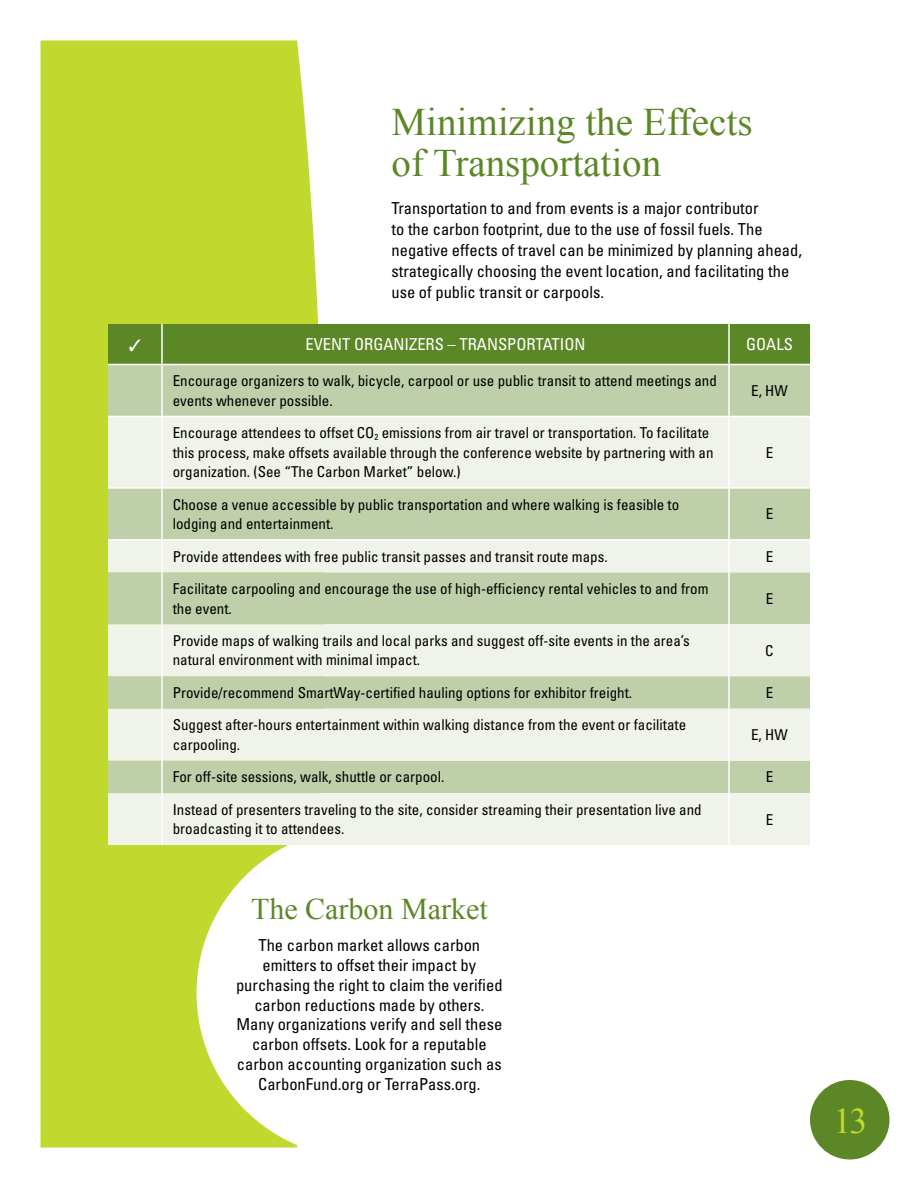
<style>
.page{position:relative;width:918px;height:1188px;background:#fff}
.page>*{position:absolute;margin:0;border:0;box-sizing:border-box;transform-origin:0 0}
.t1{font:39px/40.5px "Times New Roman";color:#5c8727}
.t2{font:36px "Times New Roman";color:#c1d82f}
.t3{font:30px "Times New Roman";color:#5c8727}
.t4{font:condensed 16.5px/19.8px "Univers LT Std";color:#000}
.t5{font:condensed 16.5px "Univers LT Std";color:#fff}
.t6{font:condensed 15px/19.5px "Univers LT Std";color:#000}
</style>
<div class="page">
<div style="left:810px;top:1080px;width:80px;height:80px;background:#5c8727;border-radius:50%"></div>
<div style="left:40px;top:40px;width:279px;height:1108px;background:#c1d82f"></div>
<div style="left:197px;top:828px;width:330px;height:330px;background:#fff;border-radius:50%"></div>
<div style="left:108px;top:365px;width:702px;height:51px;background:#becfa9"></div>
<svg style="left:108px;top:417px;width:702px;height:428px;background:#dbe4cf"></svg>
<hr style="left:108px;top:364px;width:54px;height:1px;background:#fff">
<hr style="left:162px;top:364px;width:567px;height:1px;background:#fff">
<hr style="left:108px;top:416px;width:54px;height:1px;background:#fff">
<hr style="left:162px;top:416px;width:567px;height:1px;background:#fff">
<hr style="left:161px;top:365px;width:2px;height:51px;background:#fff">
<hr style="left:728px;top:365px;width:2px;height:51px;background:#fff">
<hr style="left:161px;top:417px;width:2px;height:70px;background:#fff">
<hr style="left:728px;top:417px;width:2px;height:70px;background:#fff">
<hr style="left:161px;top:489px;width:2px;height:50px;background:#fff">
<hr style="left:728px;top:489px;width:2px;height:50px;background:#fff">
<hr style="left:161px;top:541px;width:2px;height:31px;background:#fff">
<hr style="left:728px;top:541px;width:2px;height:31px;background:#fff">
<hr style="left:161px;top:572px;width:2px;height:52px;background:#fff">
<hr style="left:728px;top:572px;width:2px;height:52px;background:#fff">
<hr style="left:161px;top:624px;width:2px;height:52px;background:#fff">
<hr style="left:728px;top:624px;width:2px;height:52px;background:#fff">
<hr style="left:161px;top:676px;width:2px;height:33px;background:#fff">
<hr style="left:728px;top:676px;width:2px;height:33px;background:#fff">
<hr style="left:161px;top:709px;width:2px;height:52px;background:#fff">
<hr style="left:728px;top:709px;width:2px;height:52px;background:#fff">
<hr style="left:161px;top:761px;width:2px;height:32px;background:#fff">
<hr style="left:728px;top:761px;width:2px;height:32px;background:#fff">
<hr style="left:161px;top:793px;width:2px;height:52px;background:#fff">
<hr style="left:728px;top:793px;width:2px;height:52px;background:#fff">
<hr style="left:108px;top:487px;width:54px;height:2px;background:#fff">
<hr style="left:162px;top:487px;width:567px;height:2px;background:#fff">
<hr style="left:729px;top:487px;width:81px;height:2px;background:#fff">
<hr style="left:108px;top:539px;width:54px;height:2px;background:#fff">
<hr style="left:162px;top:539px;width:567px;height:2px;background:#fff">
<hr style="left:729px;top:539px;width:81px;height:2px;background:#fff">
<div style="left:108px;top:324px;width:702px;height:40px;background:#5c8727"></div>
<h1 class="t1" style="left:392px;top:101px;width:363px">Minimizing the Effects of Transportation</h1>
<p class="t4" style="left:392px;top:198px;width:412px;line-height:21px">Transportation to and from events is a major contributor<br>to the carbon footprint, due to the use of fossil fuels. The negative effects of travel can be minimized by planning ahead, strategically choosing the event location, and facilitating the use of public transit or carpools.</p>
<p class="t5" style="left:306px;top:334px;width:19px">Event</p>
<p class="t5" style="left:354px;top:334px;width:20px">Organi</p>
<p class="t5" style="left:409px;top:334px;width:18px">zers</p>
<p class="t5" style="left:448px;top:334px;width:31px">– Transportation</p>
<p class="t5" style="left:746px;top:334px;width:20px">Goals</p>
<p class="t6" style="left:173px;top:371px;width:546px">Encourage organizers to walk, bicycle, carpool or use public transit to attend meetings and events whenever possible.</p>
<p class="t6" style="left:751px;top:381px;width:38px">E, HW</p>
<p class="t6" style="left:173px;top:423px;width:542px">Encourage attendees to offset CO<sub>2</sub> emissions from air travel or transportation. To facilitate this process, make offsets available through the conference website by partnering with an organization. (See “The Carbon Market” below.)</p>
<p class="t6" style="left:766px;top:442px;width:9px">E</p>
<p class="t6" style="left:173px;top:494px;width:508px">Choose a venue accessible by public transportation and where walking is feasible to lodging and entertainment.</p>
<p class="t6" style="left:766px;top:504px;width:9px">E</p>
<p class="t6" style="left:173px;top:546px;width:436px">Provide attendees with free public transit passes and transit route maps.</p>
<p class="t6" style="left:766px;top:546px;width:9px">E</p>
<p class="t6" style="left:173px;top:579px;width:537px">Facilitate carpooling and encourage the use of high-efficiency rental vehicles to and from the event.</p>
<p class="t6" style="left:766px;top:588px;width:9px">E</p>
<p class="t6" style="left:173px;top:631px;width:519px">Provide maps of walking trails and local parks and suggest off-site events in the area’s natural environment with minimal impact.</p>
<p class="t6" style="left:765px;top:640px;width:10px">C</p>
<p class="t6" style="left:173px;top:683px;width:461px">Provide/recommend SmartWay-certified hauling options for exhibitor freight.</p>
<p class="t6" style="left:766px;top:683px;width:9px">E</p>
<p class="t6" style="left:173px;top:715px;width:515px">Suggest after-hours entertainment within walking distance from the event or facilitate carpooling.</p>
<p class="t6" style="left:751px;top:725px;width:38px">E, HW</p>
<p class="t6" style="left:173px;top:767px;width:273px">For off-site sessions, walk, shuttle or carpool.</p>
<p class="t6" style="left:766px;top:767px;width:9px">E</p>
<p class="t6" style="left:173px;top:800px;width:531px">Instead of presenters traveling to the site, consider streaming their presentation live and broadcasting it to attendees.</p>
<p class="t6" style="left:766px;top:809px;width:9px">E</p>
<h3 class="t3" style="left:251px;top:889px;width:238px">The Carbon Market</h3>
<p class="t4" style="left:236px;top:935px;width:268px;text-align:center">The carbon market allows carbon emitters to offset their impact by purchasing the right to claim the verified carbon reductions made by others.<br>Many organizations verify and sell these carbon offsets. Look for a reputable carbon accounting organization such as CarbonFund.org or TerraPass.org.</p>
<h2 class="t2" style="left:834px;top:1097px;width:35px">13</h2>
</div>
